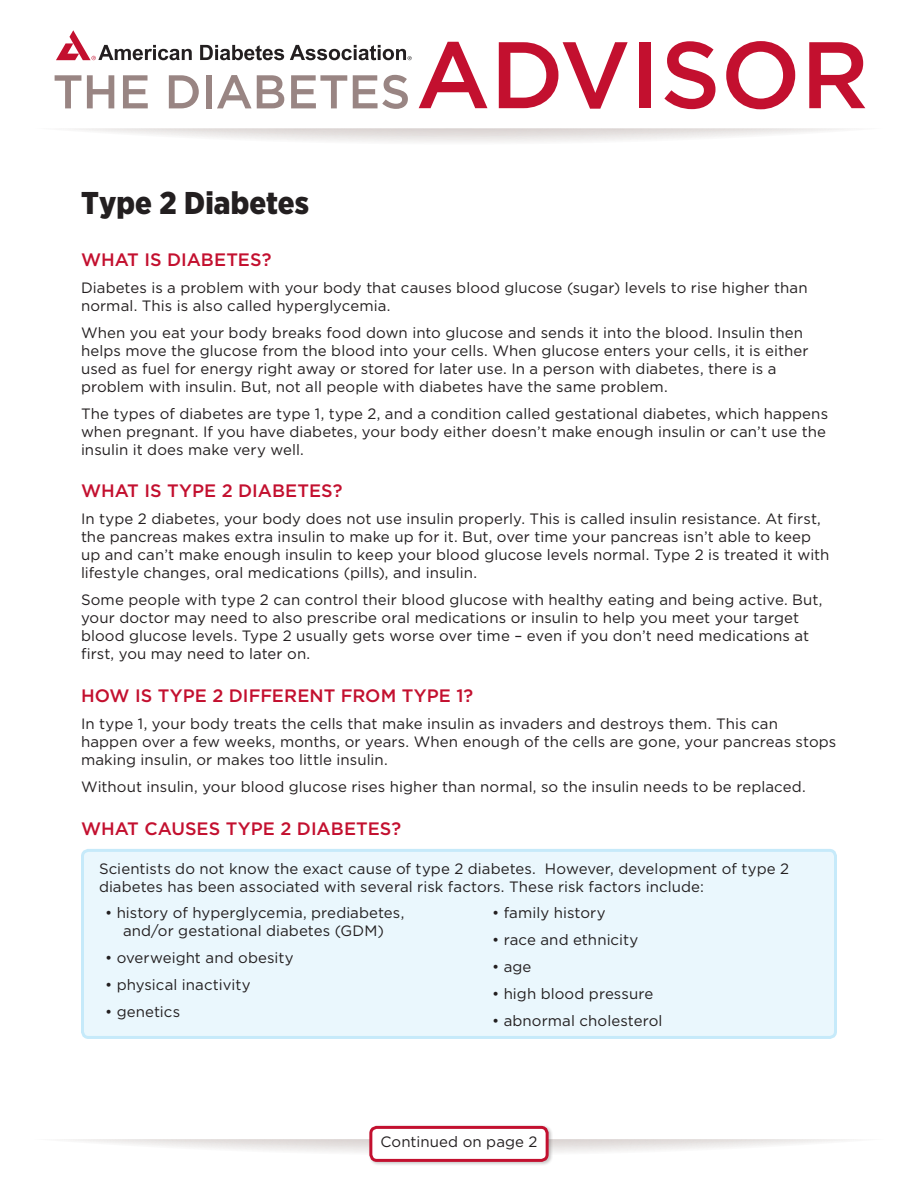
<style>
.page{position:relative;width:918px;height:1188px;background:#fff}
.page>*{position:absolute;margin:0;border:0;box-sizing:border-box;transform-origin:0 0}
.t1{font:900 31.5px "Gotham Narrow";color:#231f20}
.Red_subhead{font:500 18px "Gotham";color:#c3102f}
.Text{font:15px/18px "Gotham";letter-spacing:.005em;color:#231f20}
.Bullets{font:15px/18px "Gotham";letter-spacing:.005em;color:#231f20;text-align:center}
.Bullets_-_first_line{font:15px/18px "Gotham";letter-spacing:.005em;color:#231f20}
</style>
<div class="page">
<svg style="left:72px;top:128px;width:774px;height:14px"></svg>
<svg style="left:62px;top:1139px;width:794px;height:14px"></svg>
<svg style="left:200px;top:45px;width:84px;height:15px"></svg>
<svg style="left:56px;top:30px;width:136px;height:30px"></svg>
<svg style="left:290px;top:45px;width:122px;height:15px"></svg>
<svg style="left:55px;top:75px;width:26px;height:33px"></svg>
<svg style="left:87px;top:75px;width:27px;height:33px"></svg>
<svg style="left:123px;top:75px;width:25px;height:33px"></svg>
<svg style="left:169px;top:75px;width:30px;height:33px"></svg>
<div style="left:206px;top:75px;width:6px;height:33px;background:#998583"></div>
<svg style="left:217px;top:75px;width:67px;height:33px"></svg>
<svg style="left:291px;top:75px;width:56px;height:33px"></svg>
<svg style="left:353px;top:75px;width:55px;height:34px"></svg>
<svg style="left:419px;top:42px;width:68px;height:66px"></svg>
<svg style="left:499px;top:42px;width:129px;height:67px"></svg>
<div style="left:640px;top:42px;width:11px;height:66px;background:#c3102f"></div>
<svg style="left:664px;top:41px;width:51px;height:68px"></svg>
<svg style="left:726px;top:41px;width:69px;height:68px"></svg>
<svg style="left:809px;top:42px;width:56px;height:66px"></svg>
<div style="left:82px;top:850px;width:754px;height:187px;background:#eaf7fd;border-radius:6px"></div>
<div style="left:81px;top:849px;width:756px;height:190px;border:3px solid #c6eafa;border-radius:6px"></div>
<div style="left:368px;top:1124px;width:185px;height:42px;background:#231f20;opacity:.25"></div>
<div style="left:371px;top:1127px;width:176px;height:33px;background:#fff;border-radius:6px"></div>
<div style="left:369px;top:1126px;width:180px;height:36px;border:3px solid #c3102f;border-radius:6px"></div>
<p class="t1" style="left:81px;top:182px;width:230px">Type 2 Diabetes</p>
<p class="Red_subhead" style="left:81px;top:248px;width:192px">WHAT IS DIABETES?</p>
<p class="Text" style="left:81px;top:278px;width:728px">Diabetes is a problem with your body that causes blood glucose (sugar) levels to rise higher than normal. This is also called hyperglycemia.</p>
<p class="Text" style="left:81px;top:323px;width:729px">When you eat your body breaks food down into glucose and sends it into the blood. Insulin then helps move the glucose from the blood into your cells. When glucose enters your cells, it is either used as fuel for energy right away or stored for later use. In a person with diabetes, there is a problem with insulin. But, not all people with diabetes have the same problem.</p>
<p class="Text" style="left:81px;top:404px;width:749px">The types of diabetes are type 1, type 2, and a condition called gestational diabetes, which happens when pregnant. If you have diabetes, your body either doesn’t make enough insulin or can’t use the insulin it does make very well.</p>
<p class="Red_subhead" style="left:81px;top:479px;width:263px">WHAT IS TYPE 2 DIABETES?</p>
<p class="Text" style="left:81px;top:510px;width:750px">In type 2 diabetes, your body does not use insulin properly. This is called insulin resistance. At first, the pancreas makes extra insulin to make up for it. But, over time your pancreas isn’t able to keep up and can’t make enough insulin to keep your blood glucose levels normal. Type 2 is treated it with lifestyle changes, oral medications (pills), and insulin.</p>
<p class="Text" style="left:81px;top:591px;width:743px">Some people with type 2 can control their blood glucose with healthy eating and being active. But, your doctor may need to also prescribe oral medications or insulin to help you meet your target blood glucose levels. Type 2 usually gets worse over time – even if you don’t need medications at first, you may need to later on.</p>
<p class="Red_subhead" style="left:81px;top:684px;width:394px">HOW IS TYPE 2 DIFFERENT FROM TYPE 1?</p>
<p class="Text" style="left:81px;top:714px;width:757px">In type 1, your body treats the cells that make insulin as invaders and destroys them. This can happen over a few weeks, months, or years. When enough of the cells are gone, your pancreas stops making insulin, or makes too little insulin.</p>
<p class="Text" style="left:81px;top:777px;width:726px">Without insulin, your blood glucose rises higher than normal, so the insulin needs to be replaced.</p>
<p class="Red_subhead" style="left:81px;top:816px;width:322px">WHAT CAUSES TYPE 2 DIABETES?</p>
<p class="Bullets_-_first_line" style="left:99px;top:859px;width:692px">Scientists do not know the exact cause of type 2 diabetes. However, development of type 2 diabetes has been associated with several risk factors. These risk factors include:</p>
<p class="Bullets" style="left:105px;top:903px;width:301px">• history of hyperglycemia, prediabetes, and/or gestational diabetes (GDM)</p>
<p class="Bullets" style="left:105px;top:948px;width:190px">• overweight and obesity</p>
<p class="Bullets" style="left:105px;top:975px;width:147px">• physical inactivity</p>
<p class="Bullets" style="left:105px;top:1002px;width:77px">• genetics</p>
<p class="Bullets" style="left:492px;top:903px;width:115px">• family history</p>
<p class="Bullets" style="left:492px;top:930px;width:148px">• race and ethnicity</p>
<p class="Bullets" style="left:492px;top:957px;width:41px">• age</p>
<p class="Bullets" style="left:492px;top:984px;width:163px">• high blood pressure</p>
<p class="Bullets" style="left:492px;top:1011px;width:172px">• abnormal cholesterol</p>
<p class="Text" style="left:380px;top:1133px;width:159px">Continued on page 2</p>
</div>
